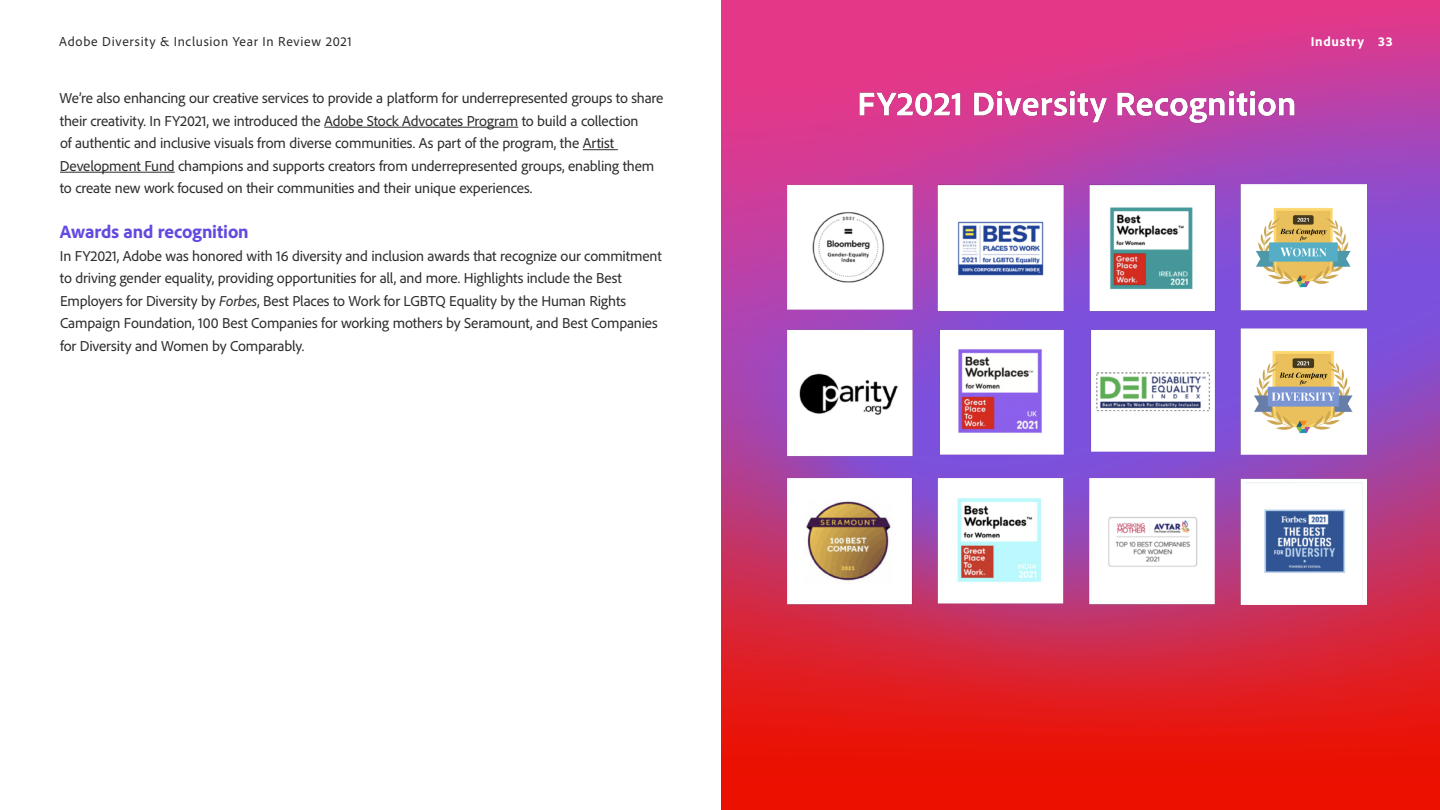
<style>
.page{position:relative;width:1440px;height:810px;background:#fff}
.page>*{position:absolute;margin:0;border:0;box-sizing:border-box;transform-origin:0 0}
.t1{font:800 18.75px "Adobe Clean";letter-spacing:-.005em;color:#6349e0}
.Body_Copy_20_30{font:15px/22.5px "Adobe Clean";letter-spacing:-.01em;color:#2c2c2c}
.t2{font:13.5px "Adobe Clean";letter-spacing:.05em;color:#2c2c2c}
.t3{font:800 13.5px "Adobe Clean";letter-spacing:.05em;color:#fff}
.s1{font-style:italic}
</style>
<div class="page">
<img style="left:722px;top:0;width:718px;height:810px">
<img style="left:788px;top:86px;width:578px;height:518px">
<hr style="left:324px;top:127px;width:194px;height:1px;background:#2c2c2c">
<hr style="left:583px;top:149px;width:35px;height:1px;background:#2c2c2c">
<hr style="left:60px;top:172px;width:115px;height:1px;background:#2c2c2c">
<p class="t2" style="left:59px;top:33px;width:294px">Adobe Diversity &amp; Inclusion Year In Review 2021</p>
<p class="t3" style="left:1311px;top:33px;width:83px">Industry 33</p>
<p class="Body_Copy_20_30" style="left:59px;top:86px;width:606px">We’re also enhancing our creative services to provide a platform for underrepresented groups to share their creativity. In FY2021, we introduced the Adobe Stock Advocates Program to build a collection<br>of authentic and inclusive visuals from diverse communities. As part of the program, the Artist Development Fund champions and supports creators from underrepresented groups, enabling them to create new work focused on their communities and their unique experiences.</p>
<h3 class="t1" style="left:60px;top:220px;width:190px">Awards and recognition</h3>
<p class="Body_Copy_20_30" style="left:60px;top:244px;width:603px">In FY2021, Adobe was honored with 16 diversity and inclusion awards that recognize our commitment to driving gender equality, providing opportunities for all, and more. Highlights include the Best Employers for Diversity by <span class="s1">Forbes</span>, Best Places to Work for LGBTQ Equality by the Human Rights Campaign Foundation, 100 Best Companies for working mothers by Seramount, and Best Companies for Diversity and Women by Comparably.</p>
</div>
